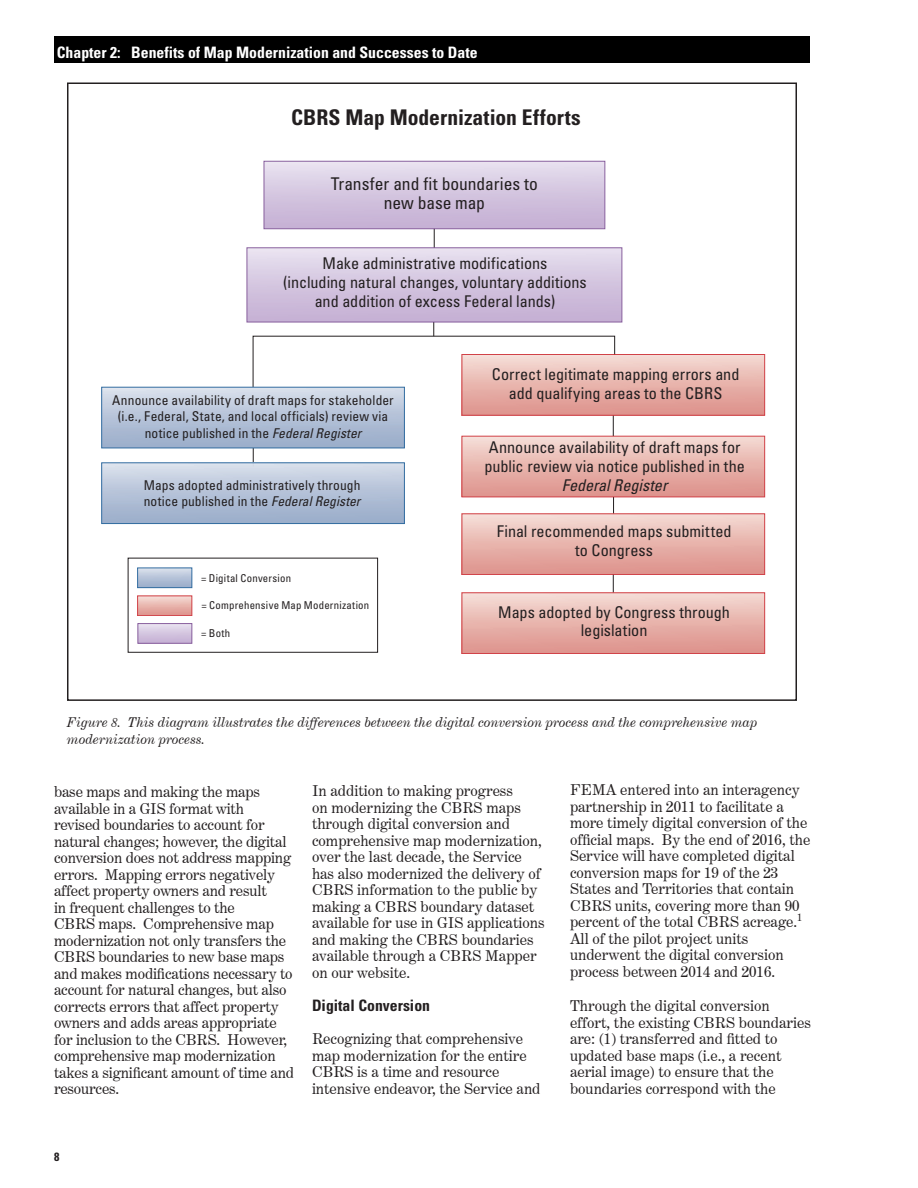
<style>
.page{position:relative;width:918px;height:1188px;background:#fff}
.page>*{position:absolute;margin:0;border:0;box-sizing:border-box;transform-origin:0 0}
.t1{font:700 condensed 21.6px "Univers";letter-spacing:.005em;color:#231f20}
.t2{font:condensed 17.55px/18.9px "Univers";letter-spacing:-.005em;color:#231f20;text-align:center}
.t3{font:condensed 16.2px/18.9px "Univers";color:#231f20;text-align:center}
.t4{font:700 condensed 15.75px "Univers";color:#fff}
.Heading1_body{font:700 condensed 15.75px "Univers";color:#231f20}
.BodyText_10{font:15px/16.5px "Century Expanded BT";color:#231f20}
.t5{font:condensed 13.5px/16.2px "Univers";letter-spacing:.01em;color:#231f20;text-align:center}
.FigureCaption_FWS_it{font:italic 13.5px/16.5px "Century Expanded BT";color:#231f20}
.t6{font:700 condensed 12px "Univers";color:#231f20}
.t7{font:condensed 10.8px "Univers";letter-spacing:.02em;color:#231f20}
.s1{font-style:italic}
</style>
<div class="page">
<div style="left:54px;top:36px;width:756px;height:27px;background:#000"></div>
<svg style="left:253px;top:448px;width:1px;height:14px"></svg>
<svg style="left:613px;top:416px;width:1px;height:20px"></svg>
<svg style="left:613px;top:497px;width:1px;height:16px"></svg>
<svg style="left:613px;top:575px;width:1px;height:17px"></svg>
<div style="left:462px;top:355px;width:303px;height:60px;background:linear-gradient(to bottom,#f3d8d1,#dd918a)"></div>
<div style="left:462px;top:436px;width:303px;height:61px;background:linear-gradient(to bottom,#f4dbd4,#dc8f88)"></div>
<div style="left:462px;top:514px;width:303px;height:61px;background:linear-gradient(to bottom,#f4dbd4,#dc8f88)"></div>
<div style="left:462px;top:513px;width:303px;height:62px;border:1px solid #c6131b"></div>
<div style="left:462px;top:593px;width:303px;height:61px;background:linear-gradient(to bottom,#f4dbd4,#dc8f88)"></div>
<div style="left:462px;top:592px;width:303px;height:62px;border:1px solid #c6131b"></div>
<div style="left:102px;top:387px;width:302px;height:61px;background:linear-gradient(to bottom,#d8deeb,#96aac8)"></div>
<div style="left:101px;top:387px;width:304px;height:61px;border:1px solid #336da1"></div>
<div style="left:102px;top:463px;width:302px;height:61px;background:linear-gradient(to bottom,#d7deea,#96a9c8)"></div>
<div style="left:101px;top:462px;width:304px;height:62px;border:1px solid #336da1"></div>
<svg style="left:247px;top:161px;width:375px;height:227px"></svg>
<div style="left:128px;top:558px;width:250px;height:95px;border:1px solid #231f20"></div>
<svg style="left:139px;top:570px;width:51px;height:16px"></svg>
<div style="left:137px;top:568px;width:55px;height:20px;border:1px solid #336da1"></div>
<svg style="left:140px;top:625px;width:50px;height:17px"></svg>
<div style="left:138px;top:623px;width:54px;height:21px;border:1px solid #6a3785"></div>
<svg style="left:139px;top:598px;width:51px;height:16px"></svg>
<div style="left:137px;top:596px;width:55px;height:20px;border:1px solid #c6131b"></div>
<p class="t4" style="left:57px;top:43px;width:422px">Chapter 2: Benefits of Map Modernization and Successes to Date</p>
<p class="t1" style="left:291px;top:105px;width:291px">CBRS Map Modernization Efforts</p>
<p class="t2" style="left:331px;top:174px;width:209px">Transfer and fit boundaries to new base map</p>
<p class="t3" style="left:283px;top:254px;width:305px">Make administrative modifications<br>(including natural changes, voluntary additions and addition of excess Federal lands)</p>
<p class="t5" style="left:112px;top:392px;width:283px">Announce availability of draft maps for stakeholder (i.e., Federal, State, and local officials) review via notice published in the <span class="s1">Federal Register</span></p>
<p class="t5" style="left:144px;top:477px;width:218px;text-align:left">Maps adopted administratively through notice published in the <span class="s1">Federal Register</span></p>
<p class="t7" style="left:201px;top:571px;width:91px">= Digital Conversion</p>
<p class="t7" style="left:201px;top:599px;width:169px">= Comprehensive Map Modernization</p>
<p class="t7" style="left:201px;top:627px;width:31px">= Both</p>
<p class="t3" style="left:492px;top:364px;width:249px">Correct legitimate mapping errors and add qualifying areas to the CBRS</p>
<p class="t3" style="left:484px;top:437px;width:262px">Announce availability of draft maps for public review via notice published in the<br><span class="s1">Federal Register</span></p>
<p class="t3" style="left:497px;top:522px;width:236px">Final recommended maps submitted to Congress</p>
<p class="t3" style="left:498px;top:602px;width:233px">Maps adopted by Congress through legislation</p>
<p class="FigureCaption_FWS_it" style="left:67px;top:714px;width:692px">Figure 8. This diagram illustrates the differences between the digital conversion process and the comprehensive map modernization process.</p>
<p class="BodyText_10" style="left:54px;top:783px;width:242px">base maps and making the maps available in a GIS format with revised boundaries to account for natural changes; however, the digital conversion does not address mapping errors. Mapping errors negatively affect property owners and result<br>in frequent challenges to the<br>CBRS maps. Comprehensive map modernization not only transfers the CBRS boundaries to new base maps and makes modifications necessary to account for natural changes, but also corrects errors that affect property owners and adds areas appropriate for inclusion to the CBRS. However, comprehensive map modernization takes a significant amount of time and resources.</p>
<p class="BodyText_10" style="left:312px;top:782px;width:234px">In addition to making progress<br>on modernizing the CBRS maps through digital conversion and comprehensive map modernization, over the last decade, the Service has also modernized the delivery of<br>CBRS information to the public by making a CBRS boundary dataset available for use in GIS applications and making the CBRS boundaries available through a CBRS Mapper on our website.</p>
<p class="BodyText_10" style="left:570px;top:782px;width:242px">FEMA entered into an interagency partnership in 2011 to facilitate a more timely digital conversion of the official maps. By the end of 2016, the Service will have completed digital conversion maps for 19 of the 23<br>States and Territories that contain CBRS units, covering more than 90 percent of the total CBRS acreage.<sup>1<br></sup>All of the pilot project units underwent the digital conversion process between 2014 and 2016.</p>
<p class="BodyText_10" style="left:570px;top:998px;width:242px">Through the digital conversion effort, the existing CBRS boundaries are: (1) transferred and fitted to updated base maps (i.e., a recent aerial image) to ensure that the boundaries correspond with the</p>
<p class="Heading1_body" style="left:312px;top:996px;width:120px">Digital Conversion</p>
<p class="BodyText_10" style="left:312px;top:1031px;width:230px">Recognizing that comprehensive map modernization for the entire<br>CBRS is a time and resource intensive endeavor, the Service and</p>
<p class="t6" style="left:54px;top:1149px;width:7px">8</p>
</div>
